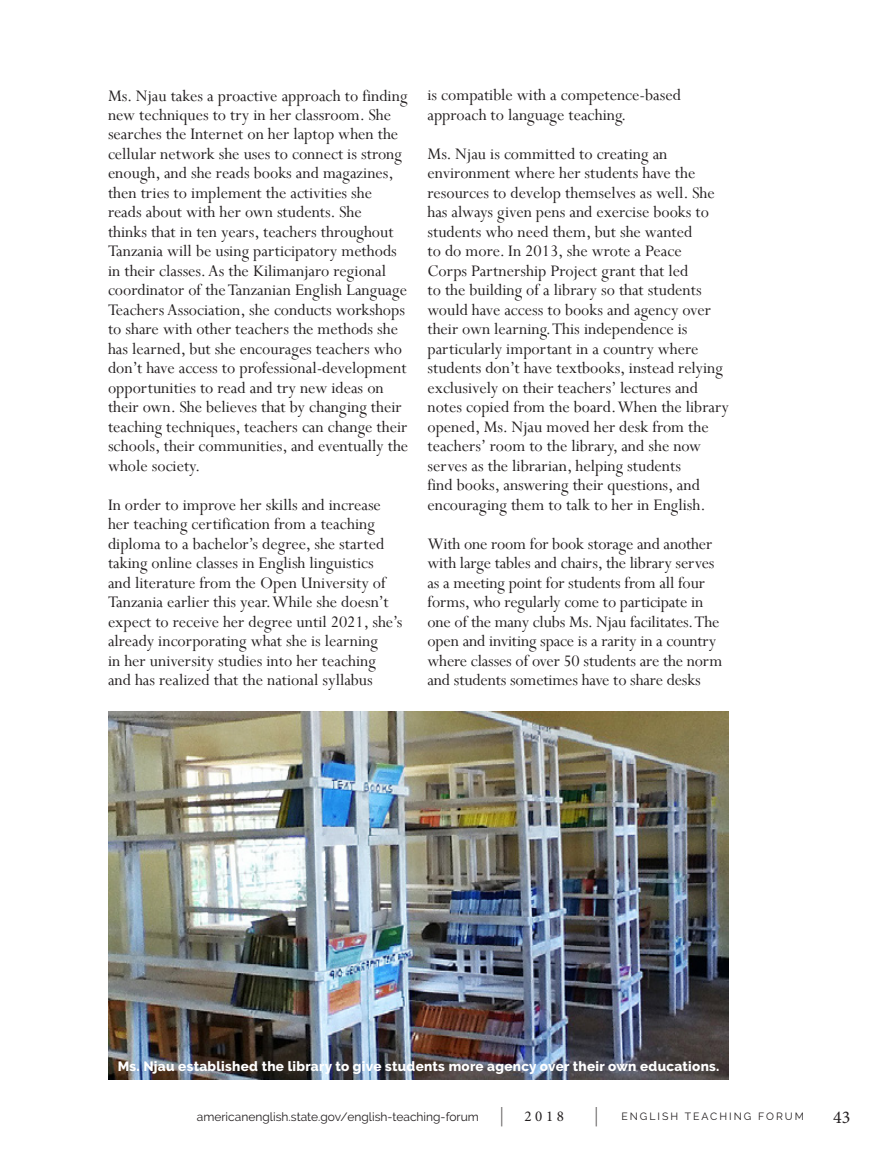
<style>
.page{position:relative;width:891px;height:1161px;background:#fff}
.page>*{position:absolute;margin:0;border:0;box-sizing:border-box;transform-origin:0 0}
.Body{font:18px/19.5px "Perpetua";color:#231f20}
.t1{font:18px "Minion Pro";color:#231f20}
.t2{font:15px "Minion Pro";color:#231f20}
.t3{font:800 13.5px "Raleway";letter-spacing:.02em;color:#fff}
.t4{font:12px "Raleway";color:#231f20}
.t5{font:10.5px "Raleway";letter-spacing:.19em;color:#231f20}
</style>
<div class="page">
<svg style="left:596px;top:1107px;width:1px;height:19px"></svg>
<svg style="left:501px;top:1107px;width:1px;height:19px"></svg>
<img style="left:108px;top:711px;width:621px;height:369px">
<p class="Body" style="left:108px;top:85px;width:302px">Ms. Njau takes a proactive approach to finding new techniques to try in her classroom. She searches the Internet on her laptop when the cellular network she uses to connect is strong enough, and she reads books and magazines, then tries to implement the activities she reads about with her own students. She<br>thinks that in ten years, teachers throughout Tanzania will be using participatory methods in their classes. As the Kilimanjaro regional coordinator of the Tanzanian English Language Teachers Association, she conducts workshops to share with other teachers the methods she has learned, but she encourages teachers who don’t have access to professional-development opportunities to read and try new ideas on their own. She believes that by changing their teaching techniques, teachers can change their schools, their communities, and eventually the whole society.</p>
<p class="Body" style="left:108px;top:495px;width:296px">In order to improve her skills and increase her teaching certification from a teaching diploma to a bachelor’s degree, she started taking online classes in English linguistics<br>and literature from the Open University of Tanzania earlier this year. While she doesn’t expect to receive her degree until 2021, she’s already incorporating what she is learning<br>in her university studies into her teaching and has realized that the national syllabus</p>
<p class="Body" style="left:428px;top:85px;width:255px">is compatible with a competence-based approach to language teaching.</p>
<p class="Body" style="left:428px;top:144px;width:303px">Ms. Njau is committed to creating an environment where her students have the resources to develop themselves as well. She has always given pens and exercise books to students who need them, but she wanted<br>to do more. In 2013, she wrote a Peace<br>Corps Partnership Project grant that led<br>to the building of a library so that students would have access to books and agency over their own learning. This independence is particularly important in a country where students don’t have textbooks, instead relying exclusively on their teachers’ lectures and notes copied from the board. When the library opened, Ms. Njau moved her desk from the teachers’ room to the library, and she now serves as the librarian, helping students<br>find books, answering their questions, and encouraging them to talk to her in English.</p>
<p class="Body" style="left:428px;top:533px;width:296px">With one room for book storage and another with large tables and chairs, the library serves as a meeting point for students from all four forms, who regularly come to participate in one of the many clubs Ms. Njau facilitates. The open and inviting space is a rarity in a country where classes of over 50 students are the norm and students sometimes have to share desks</p>
<p class="t3" style="left:118px;top:1059px;width:603px">Ms. Njau established the library to give students more agency over their own educations.</p>
<p class="t4" style="left:197px;top:1110px;width:284px">americanenglish.state.gov/english-teaching-forum</p>
<p class="t2" style="left:524px;top:1106px;width:41px">2018</p>
<p class="t5" style="left:621px;top:1110px;width:184px">ENGLISH TEACHING FORUM</p>
<p class="t1" style="left:833px;top:1105px;width:19px">43</p>
</div>
